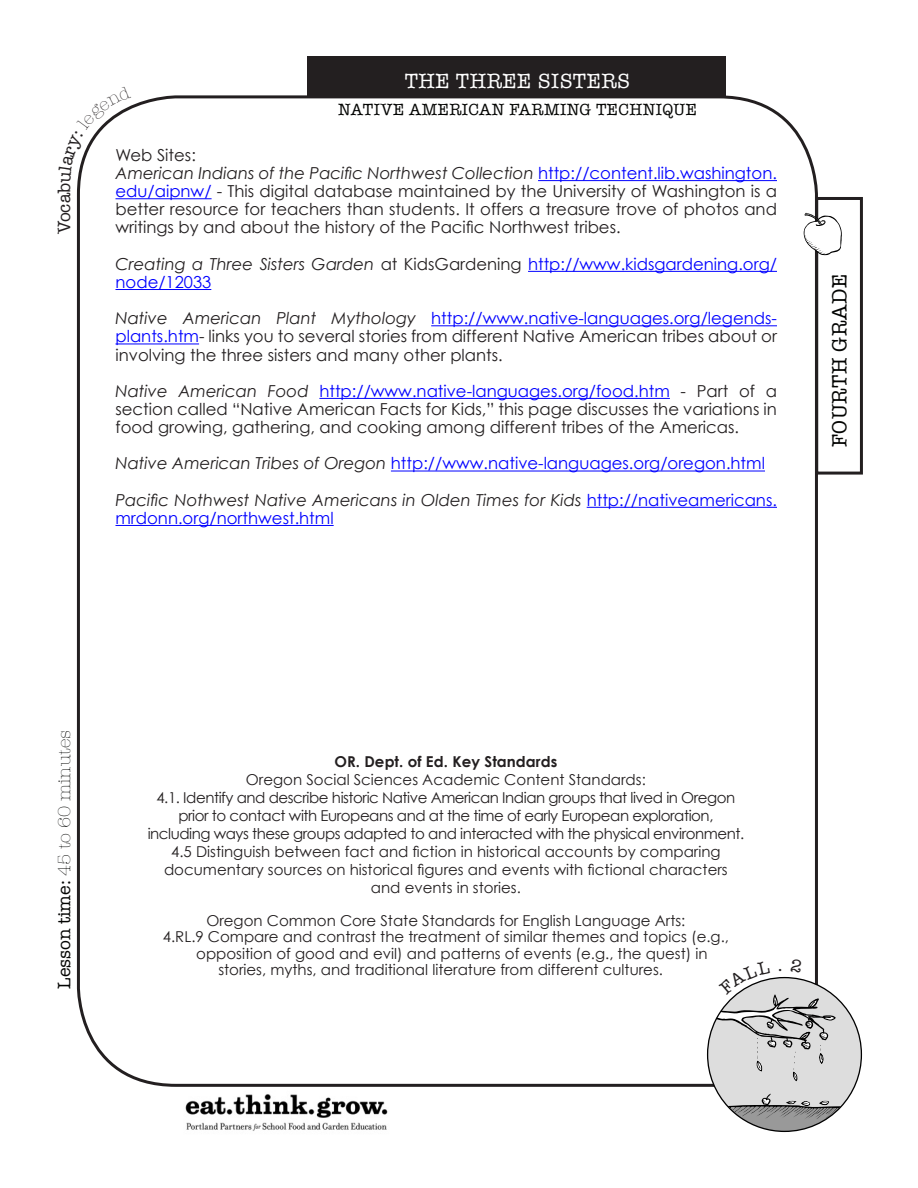
<style>
.page{position:relative;width:918px;height:1188px;background:#fff}
.page>*{position:absolute;margin:0;border:0;box-sizing:border-box;transform-origin:0 0}
.t1{font:21px "American Typewriter";letter-spacing:.025em;color:#fff}
.t2{font:21px "American Typewriter";letter-spacing:.025em;color:#040503}
.t3{font:300 18px "American Typewriter";color:#040503}
.t4{font:18px "American Typewriter";color:#231f20}
.t5{font:16.5px/18.1px "Century Gothic";color:#231f20;text-align:justify}
.t6{font:16.5px/18.1px "Century Gothic";color:#00f}
.t7{font:italic 16.5px/18.1px "Century Gothic";color:#231f20}
.t8{font:16.5px "American Typewriter";letter-spacing:.025em;color:#040503}
.Default{font:15px/18px "Century Gothic";color:#231f20;text-align:center}
.Default-2{font:15px/18px "Century Gothic";letter-spacing:-.03em;color:#231f20;text-align:center}
.t9{font:700 15px "Century Gothic";letter-spacing:.005em;color:#231f20}
.s1{font-style:italic}
.s2{color:#00f}
.s3{font-style:italic;color:#231f20}
.s4{color:#231f20}
.s5{font-style:normal;color:#00f}
.s6{font-weight:400}
</style>
<div class="page">
<img style="left:185px;top:1094px;width:203px;height:37px">
<div style="left:308px;top:56px;width:418px;height:40px;background:#231f20"></div>
<hr style="left:538px;top:180px;width:239px;height:1px;background:#00f">
<hr style="left:116px;top:198px;width:96px;height:1px;background:#00f">
<hr style="left:528px;top:271px;width:249px;height:1px;background:#00f">
<hr style="left:116px;top:289px;width:95px;height:1px;background:#00f">
<hr style="left:431px;top:325px;width:346px;height:1px;background:#00f">
<hr style="left:116px;top:343px;width:83px;height:1px;background:#00f">
<hr style="left:319px;top:398px;width:351px;height:1px;background:#00f">
<hr style="left:391px;top:471px;width:374px;height:1px;background:#00f">
<hr style="left:587px;top:507px;width:190px;height:1px;background:#00f">
<hr style="left:116px;top:525px;width:218px;height:1px;background:#00f">
<div style="left:815px;top:197px;width:48px;height:278px;border:3px solid #231f20"></div>
<svg style="left:804px;top:213px;width:38px;height:43px"></svg>
<svg style="left:77px;top:105px;width:54px;height:78px"></svg>
<svg style="left:706px;top:959px;width:157px;height:174px"></svg>
<p class="t4" style="left:54px;top:234px;width:53px;rotate:-90deg">VOCAB</p>
<p class="t1" style="left:405px;top:69px;width:227px">THE THREE SISTERS</p>
<p class="t8" style="left:338px;top:100px;width:360px">NATIVE AMERICAN FARMING TECHNIQUE</p>
<p class="t5" style="left:116px;top:146px;width:82px">Web Sites:</p>
<p class="t5" style="left:116px;top:164px;width:663px"><span class="s1">American Indians of the Pacific Northwest Collection</span> <span class="s2">http://content.lib.washington. edu/aipnw/</span> - This digital database maintained by the University of Washington is a better resource for teachers than students. It offers a treasure trove of photos and writings by and about the history of the Pacific Northwest tribes.</p>
<p class="t6" style="left:116px;top:255px;width:663px"><span class="s3">Creating a Three Sisters Garden</span> <span class="s4">at KidsGardening</span> http://www.kidsgardening.org/ node/12033</p>
<p class="t5" style="left:116px;top:309px;width:663px"><span class="s1">Native American Plant Mythology</span> <span class="s2">http://www.native-languages.org/legends&shy;plants.htm</span>- links you to several stories from different Native American tribes about or involving the three sisters and many other plants.</p>
<p class="t5" style="left:116px;top:382px;width:663px"><span class="s1">Native American Food</span> <span class="s2">http://www.native-languages.org/food.htm</span> - Part of a section called “Native American Facts for Kids,” this page discusses the variations in food growing, gathering, and cooking among different tribes of the Americas.</p>
<p class="t6" style="left:116px;top:454px;width:651px"><span class="s3">Native American Tribes of Oregon</span> http://www.native-languages.org/oregon.html</p>
<p class="t7" style="left:116px;top:490px;width:663px">Pacific Nothwest Native Americans in Olden Times for Kids <span class="s5">http://nativeamericans. mrdonn.org/northwest.html</span></p>
<p class="t2" style="left:828px;top:447px;width:175px;rotate:-90deg">FOURTH GRADE</p>
<p class="t3" style="left:54px;top:989px;width:260px;rotate:-90deg"><span class="s6">LESSON TIME:</span> 45 to 60 minutes</p>
<p class="t9" style="left:334px;top:752px;width:224px">OR. Dept. of Ed. Key Standards</p>
<p class="Default" style="left:246px;top:770px;width:401px">Oregon Social Sciences Academic Content Standards:</p>
<p class="Default-2" style="left:148px;top:788px;width:598px">4.1. Identify and describe historic Native American Indian groups that lived in Oregon prior to contact with Europeans and at the time of early European exploration, including ways these groups adapted to and interacted with the physical environment.</p>
<p class="Default" style="left:164px;top:842px;width:565px">4.5 Distinguish between fact and fiction in historical accounts by comparing documentary sources on historical figures and events with fictional characters and events in stories.</p>
<p class="Default" style="left:206px;top:911px;width:481px">Oregon Common Core State Standards for English Language Arts:</p>
<p class="Default" style="left:163px;top:927px;width:568px">4.RL.9 Compare and contrast the treatment of similar themes and topics (e.g.,</p>
<p class="Default" style="left:196px;top:944px;width:513px">opposition of good and evil) and patterns of events (e.g., the quest) in</p>
<p class="Default" style="left:218px;top:960px;width:446px">stories, myths, and traditional literature from different cultures.</p>
</div>
